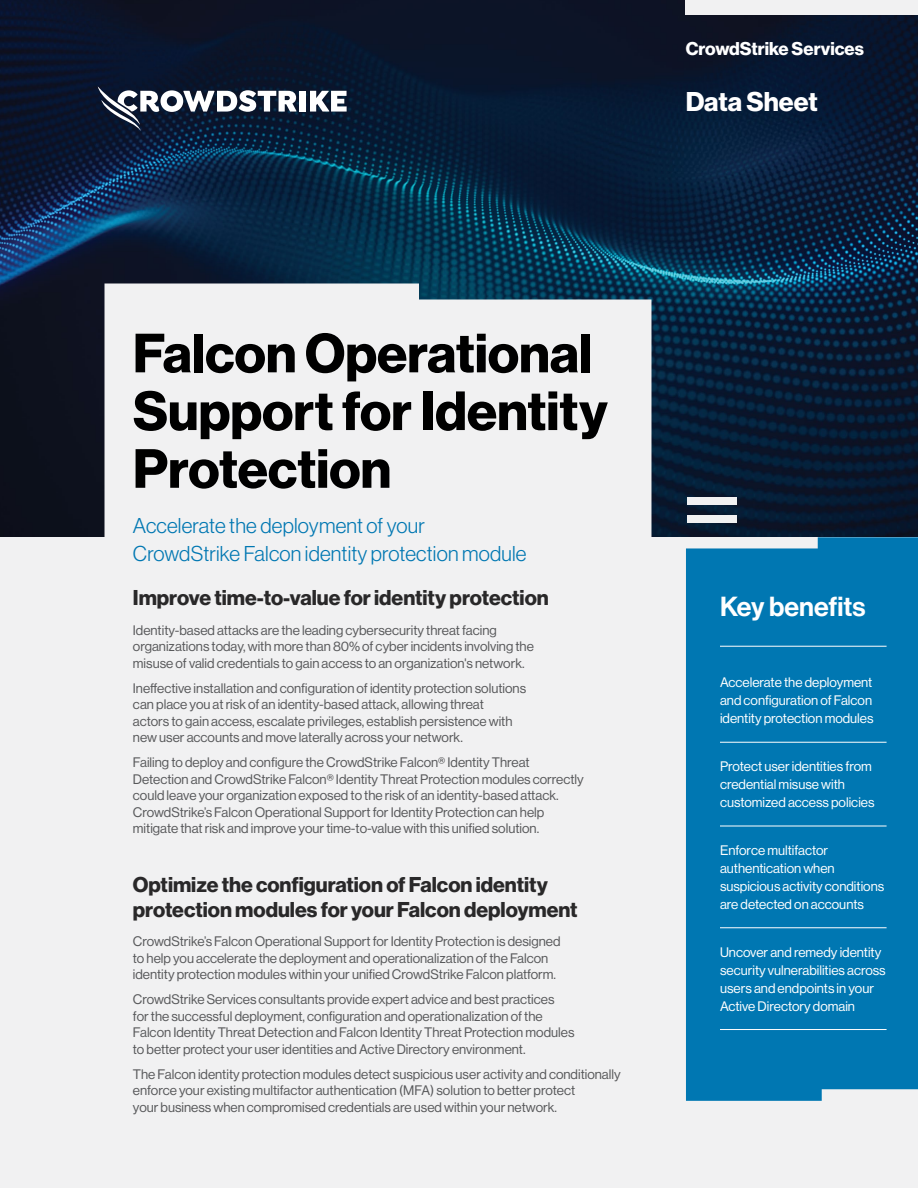
<style>
.page{position:relative;width:918px;height:1188px;background:#f1f1f2}
.page>*{position:absolute;margin:0;border:0;box-sizing:border-box;transform-origin:0 0}
.t1{font:54px/57.8px "N Haas Grotesk DS Pro 75 Bd";color:#000}
.t2{font:500 27px "Haas Grot Disp 65";color:#fff}
.t3{font:700 26.55px "Haas Grot Disp 75";color:#fff}
.t4{font:700 21px/25.2px "Haas Grot Disp 75";color:#292829}
.t5{font:21px/27.8px "N Haas Grotesk DS Pro 45 Lt";letter-spacing:.01em;color:#0077b2}
.t6{font:700 18.15px "Haas Grot Disp 75";color:#fff}
.t7{font:13.5px/16.5px "Haas Grot Disp 55 Roman";color:#58595b}
.t8{font:13.5px/18px "Haas Grot Disp 55 Roman";color:#fff}
</style>
<div class="page">
<div style="left:686px;top:537px;width:232px;height:564px;background:#0077b2"></div>
<img style="left:0;top:0;width:918px;height:537px">
<svg style="left:105px;top:284px;width:546px;height:253px"></svg>
<div style="left:686px;top:0;width:232px;height:15px;background:#f1f1f2"></div>
<div style="left:300px;top:91px;width:6px;height:21px;background:#fff"></div>
<svg style="left:310px;top:91px;width:37px;height:21px"></svg>
<svg style="left:98px;top:86px;width:199px;height:45px"></svg>
<div style="left:687px;top:498px;width:49px;height:7px;background:#f1f1f2"></div>
<div style="left:687px;top:515px;width:49px;height:7px;background:#f1f1f2"></div>
<hr style="left:720px;top:646px;width:167px;height:1px;background:#fff">
<hr style="left:720px;top:742px;width:167px;height:1px;background:#fff">
<hr style="left:720px;top:826px;width:167px;height:1px;background:#fff">
<hr style="left:720px;top:927px;width:167px;height:1px;background:#fff">
<hr style="left:720px;top:1029px;width:167px;height:1px;background:#fff">
<h3 class="t6" style="left:686px;top:38px;width:180px">CrowdStrike Services</h3>
<h3 class="t3" style="left:686px;top:86px;width:134px">Data Sheet</h3>
<h1 class="t1" style="left:133px;top:325px;width:476px">Falcon Operational<br>Support for Identity<br>Protection</h1>
<h3 class="t5" style="left:133px;top:512px;width:395px">Accelerate the deployment of your<br>CrowdStrike Falcon identity protection module</h3>
<h3 class="t4" style="left:133px;top:586px;width:417px">Improve time-to-value for identity protection</h3>
<p class="t7" style="left:133px;top:622px;width:403px">Identity-based attacks are the leading cybersecurity threat facing organizations today, with more than 80% of cyber incidents involving the misuse of valid credentials to gain access to an organization's network.</p>
<p class="t7" style="left:133px;top:680px;width:395px">Ineffective installation and configuration of identity protection solutions can place you at risk of an identity-based attack, allowing threat<br>actors to gain access, escalate privileges, establish persistence with new user accounts and move laterally across your network.</p>
<p class="t7" style="left:133px;top:754px;width:453px">Failing to deploy and configure the CrowdStrike Falcon® Identity Threat Detection and CrowdStrike Falcon® Identity Threat Protection modules correctly could leave your organization exposed to the risk of an identity-based attack.<br>CrowdStrike’s Falcon Operational Support for Identity Protection can help mitigate that risk and improve your time-to-value with this unified solution.</p>
<h3 class="t4" style="left:133px;top:872px;width:446px">Optimize the configuration of Falcon identity protection modules for your Falcon deployment</h3>
<p class="t7" style="left:133px;top:933px;width:429px">CrowdStrike’s Falcon Operational Support for Identity Protection is designed to help you accelerate the deployment and operationalization of the Falcon identity protection modules within your unified CrowdStrike Falcon platform.</p>
<p class="t7" style="left:133px;top:991px;width:443px">CrowdStrike Services consultants provide expert advice and best practices<br>for the successful deployment, configuration and operationalization of the Falcon Identity Threat Detection and Falcon Identity Threat Protection modules to better protect your user identities and Active Directory environment.</p>
<p class="t7" style="left:133px;top:1066px;width:489px">The Falcon identity protection modules detect suspicious user activity and conditionally enforce your existing multifactor authentication (MFA) solution to better protect<br>your business when compromised credentials are used within your network.</p>
<h2 class="t2" style="left:720px;top:591px;width:147px">Key benefits</h2>
<p class="t8" style="left:720px;top:674px;width:155px;text-align:justify">Accelerate the deployment and configuration of Falcon identity protection modules</p>
<p class="t8" style="left:720px;top:757px;width:156px">Protect user identities from credential misuse with customized access policies</p>
<p class="t8" style="left:720px;top:841px;width:166px">Enforce multifactor authentication when suspicious activity conditions are detected on accounts</p>
<p class="t8" style="left:720px;top:943px;width:167px">Uncover and remedy identity security vulnerabilities across users and endpoints in your<br>Active Directory domain</p>
</div>
